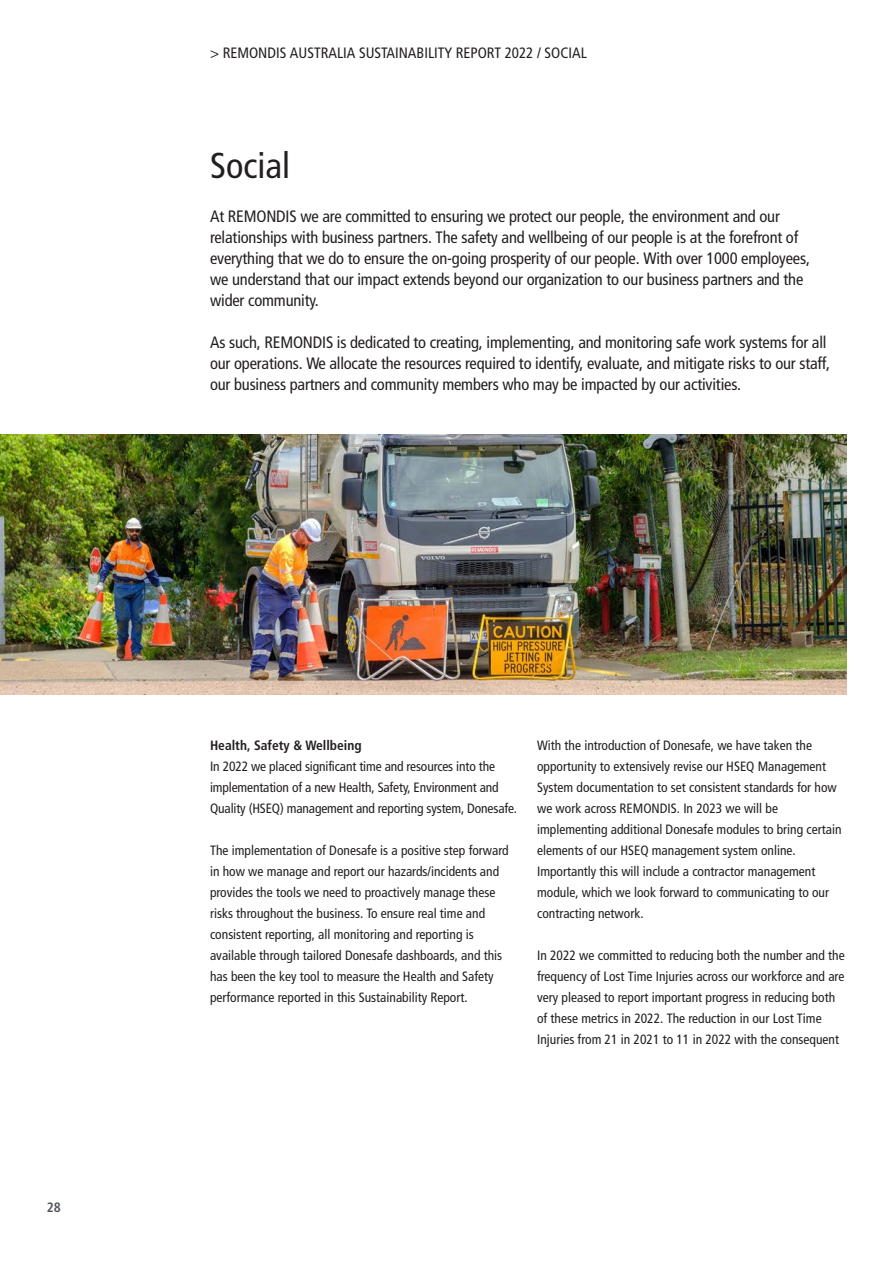
<style>
.page{position:relative;width:893px;height:1263px;background:#fff}
.page>*{position:absolute;margin:0;border:0;box-sizing:border-box;transform-origin:0 0}
.t1{font:36px "Frutiger LT 57 Cn";color:#231f20}
.t2{font:16.5px/21px "Frutiger LT 57 Cn";letter-spacing:-.01em;color:#231f20}
.t3{font:15px "Frutiger LT 57 Cn";color:#231f20}
.Innenseiten___Copyte{font:13.5px/21px "Frutiger LT 57 Cn";color:#231f20}
.Body_copy{font:13.5px "Frutiger LT 67 Bd Cn";color:#231f20}
.t4{font:13.5px "Frutiger LT 67 Bd Cn";color:#51545d}
</style>
<div class="page">
<img style="left:0;top:434px;width:846px;height:260px">
<p class="t4" style="left:47px;top:1199px;width:16px">28</p>
<p class="t3" style="left:210px;top:44px;width:378px">&gt; REMONDIS AUSTRALIA SUSTAINABILITY REPORT 2022 / SOCIAL</p>
<p class="t1" style="left:210px;top:144px;width:81px">Social</p>
<p class="t2" style="left:210px;top:205px;width:601px">At REMONDIS we are committed to ensuring we protect our people, the environment and our relationships with business partners. The safety and wellbeing of our people is at the forefront of everything that we do to ensure the on-going prosperity of our people. With over 1000 employees, we understand that our impact extends beyond our organization to our business partners and the wider community.</p>
<p class="t2" style="left:210px;top:331px;width:622px">As such, REMONDIS is dedicated to creating, implementing, and monitoring safe work systems for all our operations. We allocate the resources required to identify, evaluate, and mitigate risks to our staff, our business partners and community members who may be impacted by our activities.</p>
<p class="Body_copy" style="left:210px;top:737px;width:153px">Health, Safety &amp; Wellbeing</p>
<p class="Innenseiten___Copyte" style="left:210px;top:755px;width:309px">In 2022 we placed significant time and resources into the implementation of a new Health, Safety, Environment and<br>Quality (HSEQ) management and reporting system, Donesafe.</p>
<p class="Innenseiten___Copyte" style="left:210px;top:839px;width:300px">The implementation of Donesafe is a positive step forward in how we manage and report our hazards/incidents and provides the tools we need to proactively manage these risks throughout the business. To ensure real time and consistent reporting, all monitoring and reporting is available through tailored Donesafe dashboards, and this has been the key tool to measure the Health and Safety performance reported in this Sustainability Report.</p>
<p class="Innenseiten___Copyte" style="left:537px;top:734px;width:306px">With the introduction of Donesafe, we have taken the opportunity to extensively revise our HSEQ Management System documentation to set consistent standards for how we work across REMONDIS. In 2023 we will be implementing additional Donesafe modules to bring certain elements of our HSEQ management system online.<br>Importantly this will include a contractor management module, which we look forward to communicating to our contracting network.</p>
<p class="Innenseiten___Copyte" style="left:537px;top:945px;width:309px">In 2022 we committed to reducing both the number and the frequency of Lost Time Injuries across our workforce and are very pleased to report important progress in reducing both of these metrics in 2022. The reduction in our Lost Time Injuries from 21 in 2021 to 11 in 2022 with the consequent</p>
</div>
